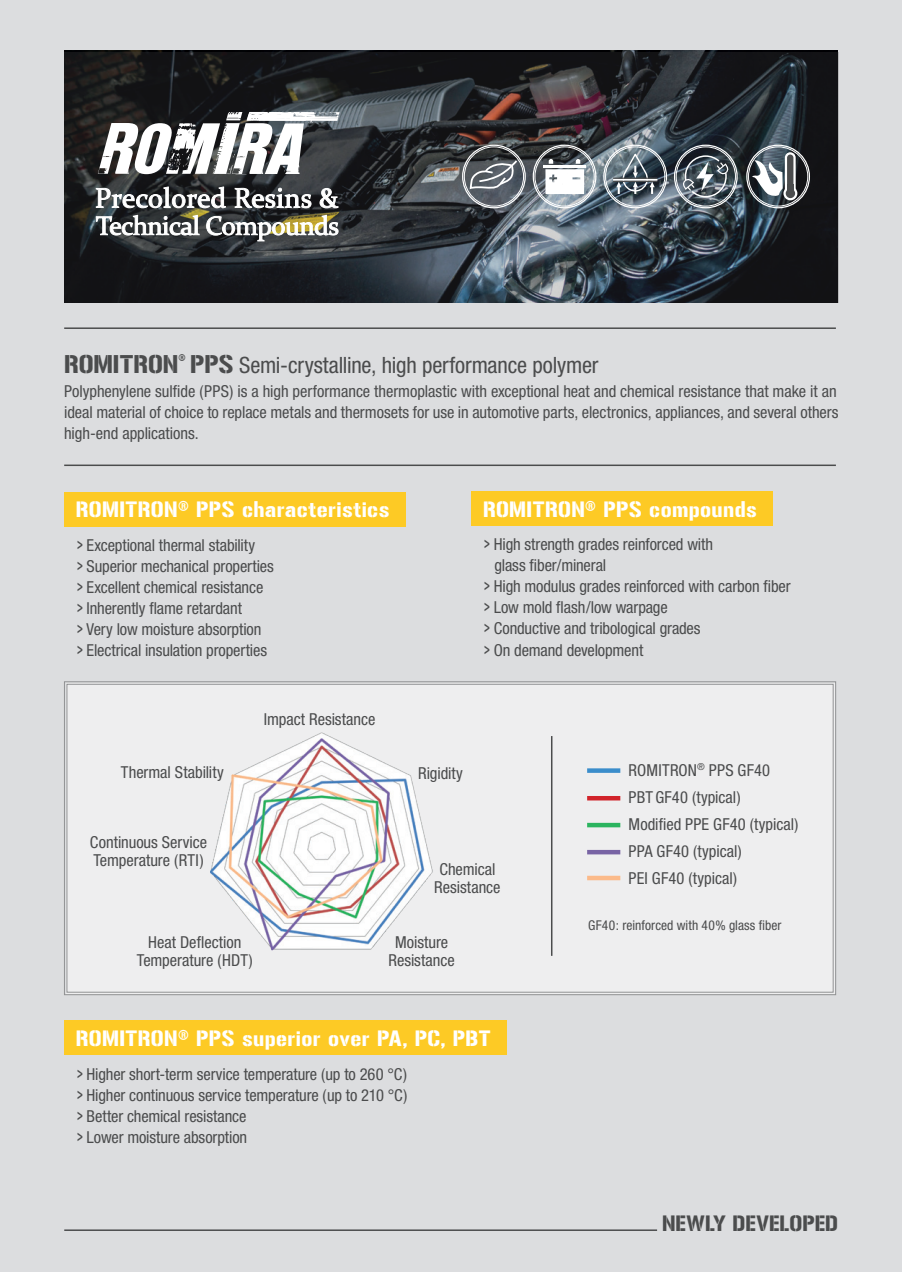
<style>
.page{position:relative;width:902px;height:1272px;background:#fff}
.page>*{position:absolute;margin:0;border:0;box-sizing:border-box;transform-origin:0 0}
.t1{font:condensed 22.5px "Helvetica Neue";letter-spacing:-.01em;color:#4b4c4d}
.t2{font:19.5px "Gunplay";letter-spacing:.02em;color:#fff}
.t3{font:19.5px "Gunplay";letter-spacing:.005em;color:#4b4c4d}
.t4{font:condensed 16.5px/21px "Helvetica Neue";letter-spacing:-.005em;color:#4b4c4d}
.t5{font:condensed 13.5px "Helvetica Neue";letter-spacing:.005em;color:#4b4c4d}
.s1{font-family:"Gunplay";font-stretch:normal}
</style>
<div class="page">
<div style="left:0;top:0;width:901px;height:1271px;background:#dcdddf"></div>
<svg style="left:64px;top:52px;width:774px;height:250px;background:#2f3339"></svg>
<hr style="left:64px;top:464px;width:771px;height:2px;background:#4b4c4d">
<hr style="left:64px;top:327px;width:771px;height:2px;background:#4b4c4d">
<svg style="left:96px;top:215px;width:242px;height:26px;background:#787971"></svg>
<svg style="left:96px;top:186px;width:242px;height:22px;background:#717274"></svg>
<svg style="left:98px;top:112px;width:241px;height:62px;background:#969798"></svg>
<div style="left:746px;top:145px;width:64px;height:63px;border:1px solid #fff;border-radius:50%"></div>
<div style="left:748px;top:147px;width:59px;height:59px;border:1px solid #fff;border-radius:50%"></div>
<svg style="left:752px;top:160px;width:30px;height:37px"></svg>
<svg style="left:785px;top:153px;width:9px;height:40px"></svg>
<div style="left:784px;top:152px;width:11px;height:42px;border:2px solid #fff;border-radius:4px"></div>
<svg style="left:784px;top:187px;width:12px;height:12px"></svg>
<div style="left:783px;top:186px;width:14px;height:14px;border:2px solid #fff;border-radius:50%"></div>
<div style="left:787px;top:184px;width:6px;height:8px;background:#4b4c4d"></div>
<div style="left:462px;top:145px;width:63px;height:63px;border:1px solid #fff;border-radius:50%"></div>
<div style="left:464px;top:147px;width:59px;height:59px;border:1px solid #fff;border-radius:50%"></div>
<svg style="left:469px;top:159px;width:49px;height:31px;background:#72787e"></svg>
<div style="left:674px;top:145px;width:63px;height:63px;border:1px solid #fff;border-radius:50%"></div>
<div style="left:676px;top:147px;width:59px;height:59px;border:1px solid #fff;border-radius:50%"></div>
<svg style="left:680px;top:155px;width:50px;height:43px;background:#656f76"></svg>
<div style="left:532px;top:145px;width:64px;height:63px;border:1px solid #fff;border-radius:50%"></div>
<div style="left:534px;top:147px;width:60px;height:59px;border:1px solid #fff;border-radius:50%"></div>
<hr style="left:543px;top:165px;width:42px;height:3px;background:#fff">
<svg style="left:545px;top:159px;width:39px;height:35px"></svg>
<div style="left:561px;top:172px;width:9px;height:14px;background:#fff;border-radius:50%"></div>
<div style="left:603px;top:145px;width:64px;height:63px;border:1px solid #fff;border-radius:50%"></div>
<div style="left:605px;top:147px;width:60px;height:59px;border:1px solid #fff;border-radius:50%"></div>
<hr style="left:613px;top:179px;width:44px;height:2px;background:#fff">
<hr style="left:613px;top:178px;width:44px;height:1px;background:#4b4c4d">
<hr style="left:613px;top:181px;width:44px;height:1px;background:#4b4c4d">
<svg style="left:616px;top:152px;width:38px;height:42px;background:#69767f"></svg>
<div style="left:64px;top:1020px;width:443px;height:35px;background:#fdca25"></div>
<div style="left:64px;top:681px;width:772px;height:314px;background:#eeeeef"></div>
<div style="left:64px;top:491px;width:341px;height:35px;background:#fdca25"></div>
<div style="left:471px;top:491px;width:301px;height:35px;background:#fdca25"></div>
<hr style="left:551px;top:736px;width:1px;height:219px;background:#4b4c4d">
<img style="left:210px;top:717px;width:244px;height:239px">
<svg style="left:587px;top:768px;width:33px;height:4px"></svg>
<hr style="left:587px;top:796px;width:33px;height:4px;background:#d1232a">
<div style="left:587px;top:849px;width:33px;height:5px;background:#7864a4"></div>
<div style="left:587px;top:822px;width:33px;height:5px;background:#2bb45f"></div>
<div style="left:587px;top:875px;width:33px;height:5px;background:#fbba8a"></div>
<hr style="left:64px;top:1229px;width:593px;height:1px;background:#4b4c4d">
<h1 class="t1" style="left:64px;top:352px;width:535px"><span class="s1">ROMITRON</span><sup>®</sup> <span class="s1">PPS</span> Semi-crystalline, high performance polymer</h1>
<p class="t4" style="left:64px;top:380px;width:775px;text-align:justify">Polyphenylene sulfide (PPS) is a high performance thermoplastic with exceptional heat and chemical resistance that make it an ideal material of choice to replace metals and thermosets for use in automotive parts, electronics, appliances, and several others high-end applications.</p>
<p class="t2" style="left:76px;top:497px;width:315px">ROMITRON® PPS characteristics</p>
<p class="t4" style="left:77px;top:534px;width:199px"><span class="s1">&gt;</span> Exceptional thermal stability<br><span class="s1">&gt;</span> Superior mechanical properties <span class="s1">&gt;</span> Excellent chemical resistance<br><span class="s1">&gt;</span> Inherently flame retardant<br><span class="s1">&gt;</span> Very low moisture absorption<br><span class="s1">&gt;</span> Electrical insulation properties</p>
<p class="t4" style="left:264px;top:708px;width:113px">Impact Resistance</p>
<p class="t2" style="left:483px;top:497px;width:275px">ROMITRON® PPS compounds</p>
<p class="t4" style="left:484px;top:534px;width:231px"><span class="s1">&gt;</span> High strength grades reinforced with</p>
<p class="t4" style="left:494px;top:555px;width:113px">glass fiber/mineral</p>
<p class="t4" style="left:484px;top:576px;width:308px"><span class="s1">&gt;</span> High modulus grades reinforced with carbon fiber</p>
<p class="t4" style="left:484px;top:597px;width:185px"><span class="s1">&gt;</span> Low mold flash/low warpage</p>
<p class="t4" style="left:484px;top:618px;width:218px"><span class="s1">&gt;</span> Conductive and tribological grades</p>
<p class="t4" style="left:484px;top:639px;width:161px"><span class="s1">&gt;</span> On demand development</p>
<p class="t4" style="left:121px;top:761px;width:104px">Thermal Stability</p>
<p class="t4" style="left:418px;top:762px;width:46px">Rigidity</p>
<p class="t4" style="left:90px;top:832px;width:119px;line-height:18px">Continuous Service<br>Temperature (RTI)</p>
<p class="t4" style="left:137px;top:933px;width:117px;line-height:18px;text-align:center">Heat Deflection<br>Temperature (HDT)</p>
<p class="t4" style="left:434px;top:859px;width:68px;line-height:18px;text-align:center">Chemical<br>Resistance</p>
<p class="t4" style="left:388px;top:933px;width:68px;line-height:18px;text-align:center">Moisture<br>Resistance</p>
<p class="t2" style="left:76px;top:1026px;width:416px">ROMITRON® PPS superior over PA, PC, PBT</p>
<p class="t4" style="left:77px;top:1063px;width:332px"><span class="s1">&gt;</span> Higher short-term service temperature (up to 260 °C) <span class="s1">&gt;</span> Higher continuous service temperature (up to 210 °C) <span class="s1">&gt;</span> Better chemical resistance<br><span class="s1">&gt;</span> Lower moisture absorption</p>
<p class="t4" style="left:628px;top:756px;width:171px;line-height:27px">ROMITRON<sup>®</sup> PPS GF40<br>PBT GF40 (typical)<br>Modified PPE GF40 (typical)<br>PPA GF40 (typical)<br>PEI GF40 (typical)</p>
<p class="t5" style="left:588px;top:917px;width:195px">GF40: reinforced with 40% glass fiber</p>
<p class="t3" style="left:662px;top:1211px;width:177px">NEWLY DEVELOPED</p>
</div>
